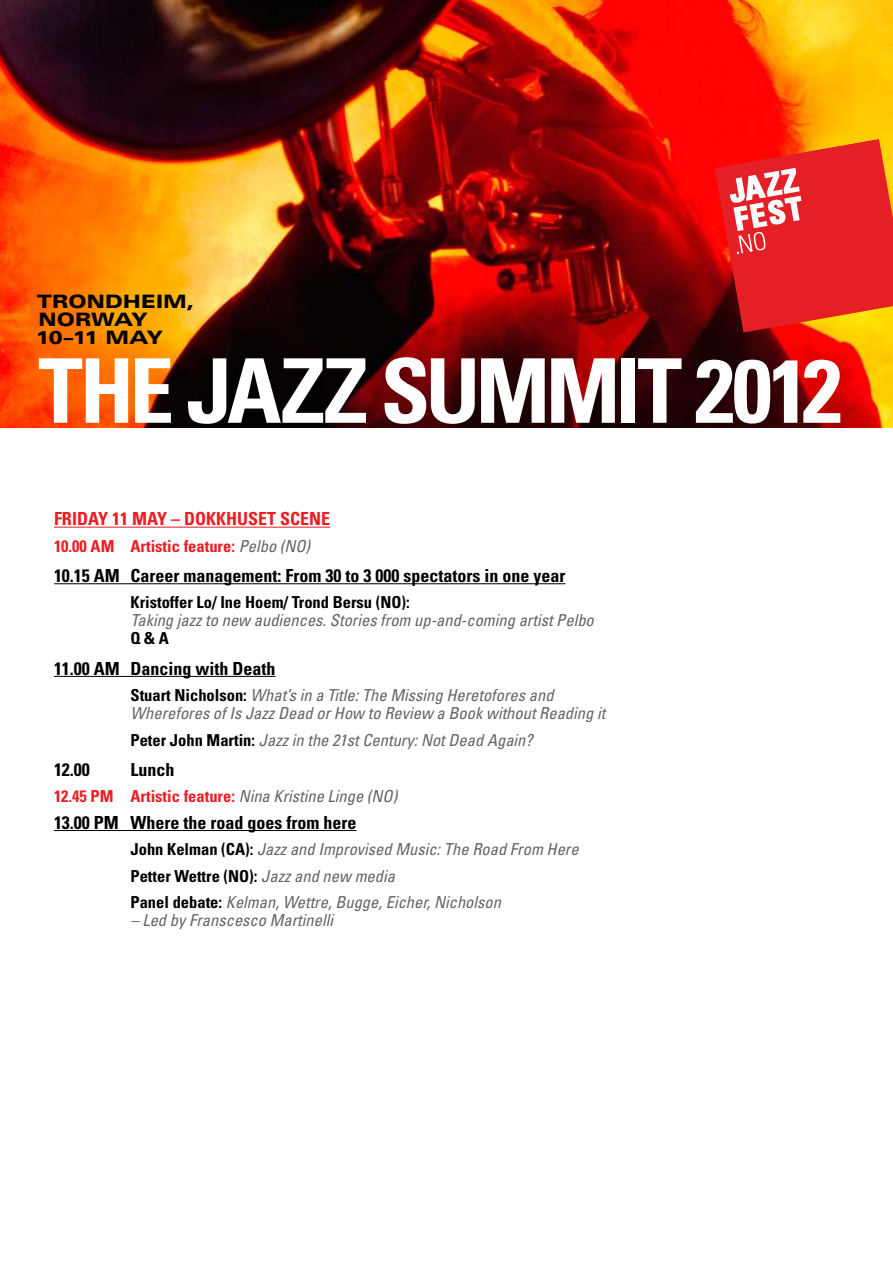
<style>
.page{position:relative;width:893px;height:1263px;background:#fff}
.page>*{position:absolute;margin:0;border:0;box-sizing:border-box;transform-origin:0 0}
.t1{font:700 condensed 89.25px "Univers";letter-spacing:-.045em;color:#fff}
.t2{font:900 expanded 18.45px/18.1px "Univers";letter-spacing:-.01em;color:#000}
.t3{font:700 condensed 18px "Univers";color:#000}
.t4{font:700 condensed 18px "Univers";color:#ed1d24}
.t5{font:italic condensed 16.5px/18px "Univers";color:#636466}
.t6{font:700 condensed 16.5px "Univers";color:#ed1d24}
.t7{font:700 condensed 16.5px "Univers";color:#000}
.s1{font-weight:400;font-style:italic;color:#636466}
.s2{font-weight:700;font-style:normal;color:#000}
</style>
<div class="page">
<hr style="left:54px;top:527px;width:276px;height:1px;background:#ed1d24">
<hr style="left:54px;top:583px;width:511px;height:1px;background:#000">
<hr style="left:54px;top:676px;width:222px;height:1px;background:#000">
<hr style="left:54px;top:830px;width:302px;height:1px;background:#000">
<img style="left:0;top:0;width:893px;height:427px">
<svg style="left:714px;top:139px;width:179px;height:193px;background:#e3362b"></svg>
<p class="t2" style="left:36px;top:292px;width:159px">TRONDHEIM,<br>NOR WAY<br>10–11 MAY</p>
<h1 class="t1" style="left:38px;top:336px;width:805px">The Jazz Summit 2012</h1>
<p class="t4" style="left:54px;top:508px;width:28px">FRIDAY</p>
<p class="t4" style="left:112px;top:508px;width:33px">11 MAY</p>
<p class="t4" style="left:171px;top:508px;width:25px">– DOKKHU</p>
<p class="t4" style="left:248px;top:508px;width:53px">SET SCENE</p>
<p class="t6" style="left:54px;top:536px;width:258px">10.00 AM Artistic feature: <span class="s1">Pelbo (NO)</span></p>
<p class="t3" style="left:54px;top:564px;width:513px">10.15 AM Career management: From 30 to 3 000 spectators in one year</p>
<p class="t7" style="left:54px;top:592px;width:44px">K</p>
<p class="t7" style="left:140px;top:592px;width:272px">ristoffer Lo/ Ine Hoem/ Trond Bersu (NO ):</p>
<p class="t5" style="left:130px;top:611px;width:465px">Taking jazz to new audiences. Stories from up-and-coming artist Pelbo</p>
<p class="t7" style="left:130px;top:628px;width:40px">Q &amp; A</p>
<p class="t3" style="left:54px;top:657px;width:223px">11.00 AM Dancing with Death</p>
<p class="t5" style="left:130px;top:686px;width:476px"><span class="s2">Stuart Nicholson:</span> What’s in a Title: The Missing Heretofores and<br>Wherefores of Is Jazz Dead or How to Review a Book without Reading it</p>
<p class="t7" style="left:54px;top:730px;width:44px">P</p>
<p class="t5" style="left:140px;top:730px;width:395px"><span class="s2">eter John Martin:</span> Jazz in the 21st Century: Not Dead Again?</p>
<p class="t3" style="left:54px;top:758px;width:122px">12.00 Lunch</p>
<p class="t6" style="left:54px;top:786px;width:345px">12.45 PM Artistic feature: <span class="s1">Nina Kristine Linge (NO)</span></p>
<p class="t3" style="left:54px;top:811px;width:304px">13.00 PM Where the road goes from here</p>
<p class="t5" style="left:130px;top:840px;width:450px"><span class="s2">John Kelman (CA ):</span> Jazz and Improvised Music: The Road From Here</p>
<p class="t7" style="left:54px;top:866px;width:44px">P</p>
<p class="t7" style="left:140px;top:866px;width:257px">etter Wettre (NO ): <span class="s1">Jazz and new media</span></p>
<p class="t7" style="left:54px;top:892px;width:44px">P</p>
<p class="t5" style="left:140px;top:893px;width:363px"><span class="s2">anel debate:</span> Kelman, Wettre, Bugge, Eicher, Nicholson</p>
<p class="t5" style="left:130px;top:911px;width:204px">– Led by Franscesco Martinelli</p>
</div>
